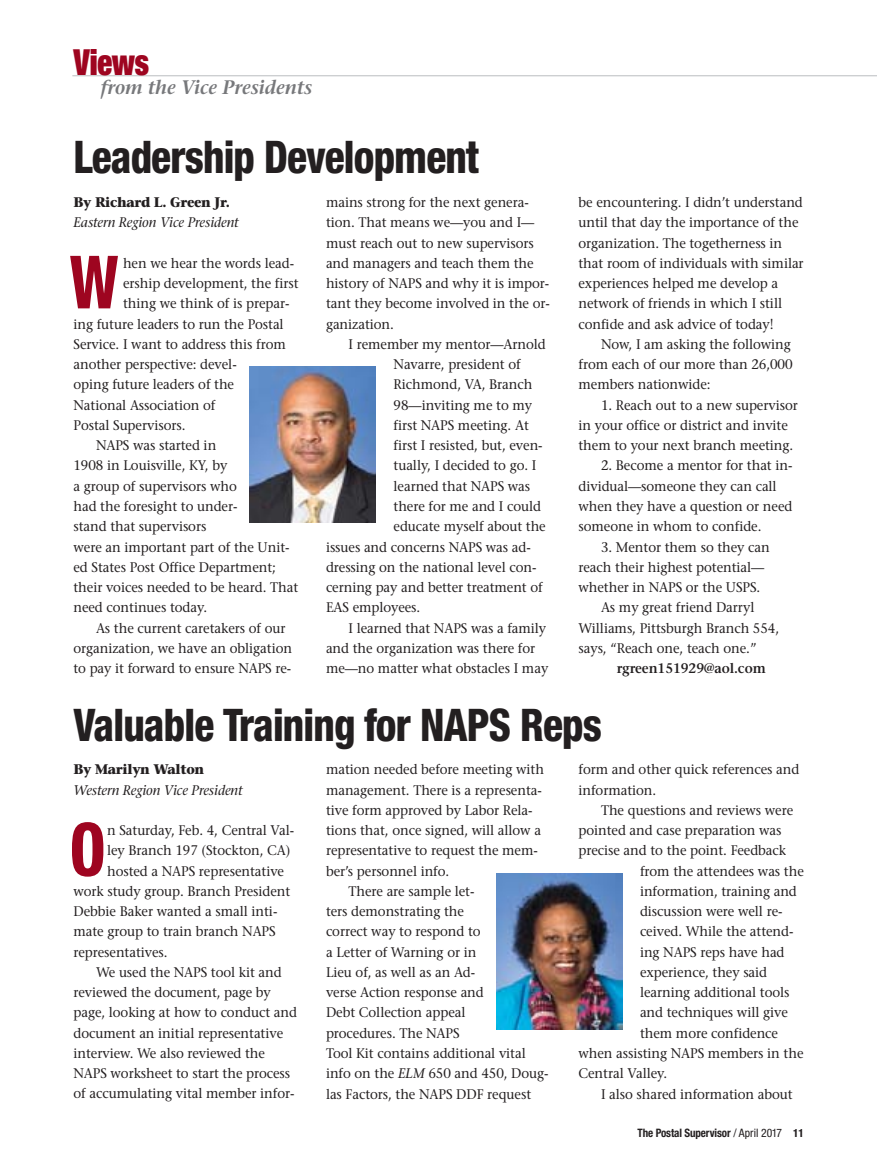
<style>
.page{position:relative;width:877px;height:1168px;background:#fff}
.page>*{position:absolute;margin:0;border:0;box-sizing:border-box;transform-origin:0 0}
.t1{font:800 condensed 73.5px "Helvetica Neue";color:#9e0520;scale:.85 1}
.t2{font:800 condensed 45px "Helvetica Neue";letter-spacing:-.02em;color:#231f20;scale:.92 1}
.t3{font:900 expanded 36px "Helvetica Neue";letter-spacing:-.005em;color:#9e0520;scale:.85 1}
.t4{font:italic 600 19.5px "Stone Serif";letter-spacing:-.005em;color:#77787b;scale:.95 1}
.t5{font:13.8px/20.2px "Stone Serif";letter-spacing:-.005em;color:#231f20;scale:.95 1}
.t6{font:italic 13.8px "Stone Serif";letter-spacing:-.005em;color:#231f20;scale:.95 1}
.t7{font:700 13.8px "Stone Serif";letter-spacing:-.025em;color:#231f20;scale:.95 1}
.t8{font:600 13.8px "Stone Serif";letter-spacing:-.005em;color:#231f20;scale:.95 1}
.t9{font:700 condensed 11.7px "Helvetica Neue";letter-spacing:-.01em;color:#231f20;scale:.95 1}
.s1{font-style:italic}
.s2{font-weight:400}
.s3{font-size:11.25px}
</style>
<div class="page">
<hr style="left:72px;top:75px;width:805px;height:1px;background:#bbbdc0">
<img style="left:250px;top:366px;width:126px;height:156px">
<img style="left:496px;top:873px;width:126px;height:156px">
<h3 class="t3" style="left:74px;top:50px;width:90px">Views</h3>
<h3 class="t4" style="left:101px;top:79px;width:224px">from the Vice Presidents</h3>
<h2 class="t2" style="left:74px;top:141px;width:442px">Leadership Development</h2>
<p class="t7" style="left:74px;top:197px;width:166px">By Richard L. Green Jr.</p>
<p class="t6" style="left:74px;top:217px;width:175px">Eastern Region Vice President</p>
<p class="t5" style="left:123px;top:254px;width:182px">hen we hear the words lead-</p>
<p class="t5" style="left:123px;top:275px;width:186px">ership development, the first</p>
<p class="t5" style="left:123px;top:295px;width:177px">thing we think of is prepar-</p>
<p class="t5" style="left:74px;top:315px;width:223px">ing future leaders to run the Postal</p>
<p class="t5" style="left:74px;top:335px;width:225px">Service. I want to address this from</p>
<p class="t5" style="left:74px;top:356px;width:173px">another perspective: devel-</p>
<p class="t5" style="left:74px;top:376px;width:171px">oping future leaders of the</p>
<p class="t5" style="left:74px;top:396px;width:151px">National Association of</p>
<p class="t5" style="left:74px;top:416px;width:119px">Postal Supervisors.</p>
<p class="t5" style="left:96px;top:437px;width:128px">NAPS was started in</p>
<p class="t5" style="left:74px;top:457px;width:163px">1908 in Louisville, KY, by</p>
<p class="t5" style="left:74px;top:477px;width:174px">a group of supervisors who</p>
<p class="t5" style="left:74px;top:497px;width:174px">had the foresight to under-</p>
<p class="t5" style="left:74px;top:518px;width:141px">stand that supervisors</p>
<p class="t5" style="left:74px;top:538px;width:229px">were an important part of the Unit-</p>
<p class="t5" style="left:74px;top:558px;width:215px">ed States Post Office Department;</p>
<p class="t5" style="left:74px;top:578px;width:238px">their voices needed to be heard. That</p>
<p class="t5" style="left:74px;top:599px;width:142px">need continues today.</p>
<p class="t5" style="left:96px;top:619px;width:201px">As the current caretakers of our</p>
<p class="t5" style="left:74px;top:639px;width:232px">organization, we have an obligation</p>
<p class="t5" style="left:74px;top:659px;width:231px">to pay it forward to ensure NAPS re-</p>
<h1 class="t1" style="left:70px;top:256px;width:59px">W</h1>
<p class="t5" style="left:326px;top:194px;width:237px">mains strong for the next genera&shy;tion. That means we—you and I— must reach out to new supervisors and managers and teach them the history of NAPS and why it is impor&shy;tant they become involved in the or&shy;ganization.</p>
<p class="t5" style="left:348px;top:335px;width:209px">I remember my mentor—Arnold</p>
<p class="t5" style="left:394px;top:356px;width:135px">Navarre, president of</p>
<p class="t5" style="left:394px;top:376px;width:148px">Richmond, VA, Branch</p>
<p class="t5" style="left:394px;top:396px;width:147px">98—inviting me to my</p>
<p class="t5" style="left:394px;top:416px;width:144px">first NAPS meeting. At</p>
<p class="t5" style="left:394px;top:437px;width:158px">first I resisted, but, even-</p>
<p class="t5" style="left:394px;top:457px;width:152px">tually, I decided to go. I</p>
<p class="t5" style="left:394px;top:477px;width:145px">learned that NAPS was</p>
<p class="t5" style="left:394px;top:497px;width:157px">there for me and I could</p>
<p class="t5" style="left:394px;top:518px;width:162px">educate myself about the</p>
<p class="t5" style="left:326px;top:538px;width:217px">issues and concerns NAPS was ad-</p>
<p class="t5" style="left:326px;top:558px;width:223px">dressing on the national level con-</p>
<p class="t5" style="left:326px;top:578px;width:230px">cerning pay and better treatment of</p>
<p class="t5" style="left:326px;top:599px;width:101px">EAS employees.</p>
<p class="t5" style="left:348px;top:619px;width:210px">I learned that NAPS was a family</p>
<p class="t5" style="left:326px;top:639px;width:222px">and the organization was there for</p>
<p class="t5" style="left:326px;top:659px;width:236px">me—no matter what obstacles I may</p>
<p class="t5" style="left:578px;top:194px;width:239px">be encountering. I didn’t understand until that day the importance of the organization. The togetherness in that room of individuals with similar experiences helped me develop a network of friends in which I still confide and ask advice of today!</p>
<p class="t5" style="left:578px;top:335px;width:227px;text-indent:23px">Now, I am asking the following from each of our more than 26,000 members nationwide:</p>
<p class="t5" style="left:578px;top:396px;width:232px;text-indent:23px">1. Reach out to a new supervisor in your office or district and invite them to your next branch meeting.</p>
<p class="t5" style="left:578px;top:457px;width:227px;text-indent:23px">2. Become a mentor for that in&shy;dividual—someone they can call when they have a question or need someone in whom to confide.</p>
<p class="t5" style="left:601px;top:538px;width:179px">3. Mentor them so they can</p>
<p class="t5" style="left:578px;top:558px;width:197px">reach their highest potential—</p>
<p class="t5" style="left:578px;top:578px;width:193px">whether in NAPS or the USPS.</p>
<p class="t5" style="left:601px;top:599px;width:163px">As my great friend Darryl</p>
<p class="t5" style="left:578px;top:619px;width:213px">Williams, Pittsburgh Branch 554,</p>
<p class="t5" style="left:578px;top:639px;width:189px">says, “Reach one, teach one.”</p>
<p class="t8" style="left:617px;top:663px;width:159px">rgreen151929@aol.com</p>
<h2 class="t2" style="left:74px;top:709px;width:576px">Valuable Training for NAPS Reps</h2>
<p class="t7" style="left:74px;top:764px;width:139px">By Marilyn Walton</p>
<p class="t6" style="left:74px;top:784px;width:179px">Western Region Vice President</p>
<p class="t5" style="left:107px;top:821px;width:199px">n Saturday, Feb. 4, Central Val-</p>
<p class="t5" style="left:107px;top:842px;width:195px">ley Branch 197 (Stockton, CA)</p>
<p class="t5" style="left:107px;top:862px;width:188px">hosted a NAPS representative</p>
<p class="t5" style="left:74px;top:882px;width:230px">work study group. Branch President</p>
<p class="t5" style="left:74px;top:902px;width:216px">Debbie Baker wanted a small inti-</p>
<p class="t5" style="left:74px;top:923px;width:214px">mate group to train branch NAPS</p>
<p class="t5" style="left:74px;top:943px;width:101px">representatives.</p>
<p class="t5" style="left:96px;top:963px;width:197px">We used the NAPS tool kit and</p>
<p class="t5" style="left:74px;top:983px;width:209px">reviewed the document, page by</p>
<p class="t5" style="left:74px;top:1004px;width:237px">page, looking at how to conduct and</p>
<p class="t5" style="left:74px;top:1024px;width:222px">document an initial representative</p>
<p class="t5" style="left:74px;top:1044px;width:203px">interview. We also reviewed the</p>
<p class="t5" style="left:74px;top:1064px;width:230px">NAPS worksheet to start the process</p>
<p class="t5" style="left:74px;top:1085px;width:234px">of accumulating vital member infor-</p>
<h1 class="t1" style="left:70px;top:823px;width:44px">O</h1>
<p class="t5" style="left:326px;top:761px;width:231px">mation needed before meeting with</p>
<p class="t5" style="left:326px;top:781px;width:229px">management. There is a representa-</p>
<p class="t5" style="left:326px;top:801px;width:219px">tive form approved by Labor Rela-</p>
<p class="t5" style="left:326px;top:821px;width:228px">tions that, once signed, will allow a</p>
<p class="t5" style="left:326px;top:842px;width:224px">representative to request the mem-</p>
<p class="t5" style="left:326px;top:862px;width:131px">ber’s personnel info.</p>
<p class="t5" style="left:349px;top:882px;width:134px">There are sample let-</p>
<p class="t5" style="left:326px;top:902px;width:147px">ters demonstrating the</p>
<p class="t5" style="left:326px;top:923px;width:164px">correct way to respond to</p>
<p class="t5" style="left:326px;top:943px;width:160px">a Letter of Warning or in</p>
<p class="t5" style="left:326px;top:963px;width:159px">Lieu of, as well as an Ad-</p>
<p class="t5" style="left:326px;top:983px;width:168px">verse Action response and</p>
<p class="t5" style="left:326px;top:1004px;width:148px">Debt Collection appeal</p>
<p class="t5" style="left:326px;top:1024px;width:142px">procedures. The NAPS</p>
<p class="t5" style="left:326px;top:1044px;width:212px">Tool Kit contains additional vital</p>
<p class="t5" style="left:326px;top:1064px;width:236px">info on the <span class="s1">ELM</span> 650 and 450, Doug-</p>
<p class="t5" style="left:326px;top:1085px;width:218px">las Factors, the NAPS DDF request</p>
<p class="t5" style="left:578px;top:761px;width:234px">form and other quick references and information.</p>
<p class="t5" style="left:601px;top:801px;width:204px">The questions and reviews were</p>
<p class="t5" style="left:578px;top:821px;width:215px">pointed and case preparation was</p>
<p class="t5" style="left:578px;top:842px;width:220px">precise and to the point. Feedback</p>
<p class="t5" style="left:640px;top:862px;width:174px">from the attendees was the</p>
<p class="t5" style="left:640px;top:882px;width:167px">information, training and</p>
<p class="t5" style="left:640px;top:902px;width:151px">discussion were well re-</p>
<p class="t5" style="left:640px;top:923px;width:163px">ceived. While the attend-</p>
<p class="t5" style="left:640px;top:943px;width:154px">ing NAPS reps have had</p>
<p class="t5" style="left:640px;top:963px;width:135px">experience, they said</p>
<p class="t5" style="left:640px;top:983px;width:159px">learning additional tools</p>
<p class="t5" style="left:640px;top:1004px;width:157px">and techniques will give</p>
<p class="t5" style="left:640px;top:1024px;width:147px">them more confidence</p>
<p class="t5" style="left:578px;top:1044px;width:238px">when assisting NAPS members in the</p>
<p class="t5" style="left:578px;top:1064px;width:95px">Central Valley.</p>
<p class="t5" style="left:601px;top:1085px;width:203px">I also shared information about</p>
<p class="t9" style="left:637px;top:1128px;width:177px">The Postal Supervisor <span class="s2">/ April 2017</span> <span class="s3">11</span></p>
</div>
